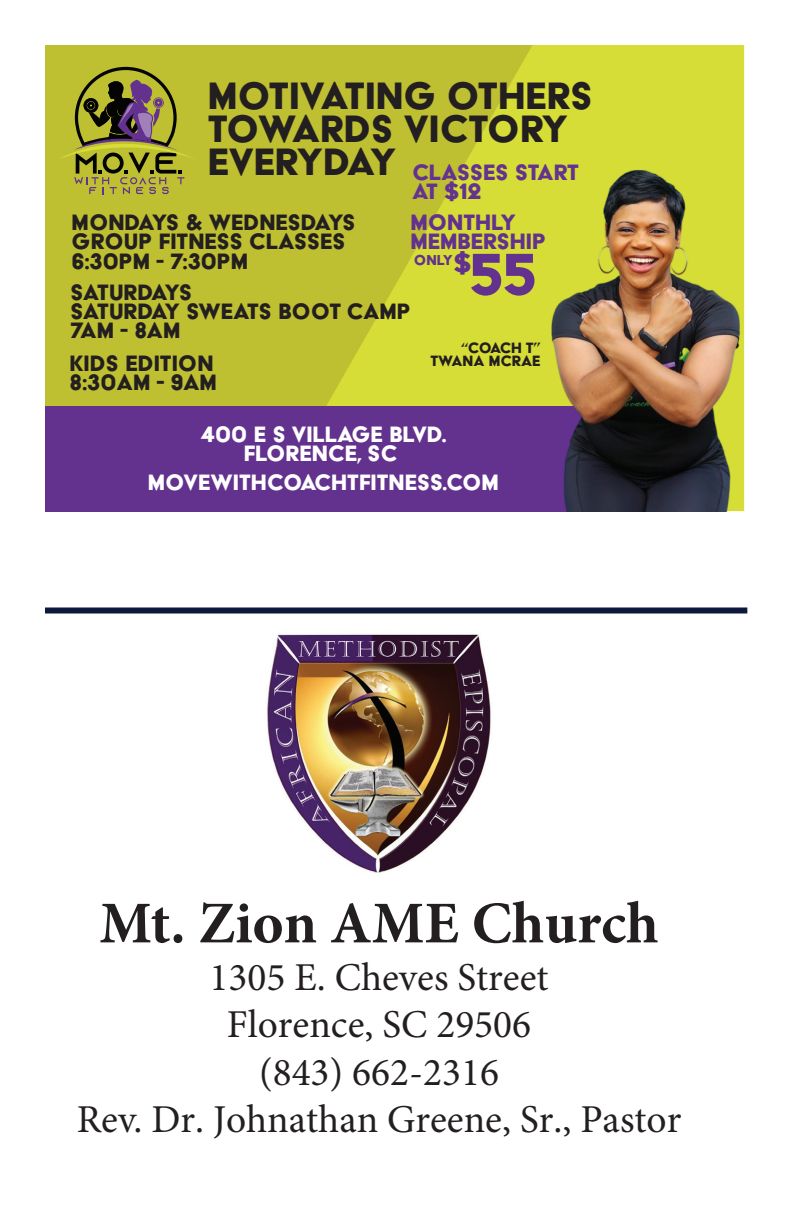
<style>
.page{position:relative;width:792px;height:1224px;background:#fff}
.page>*{position:absolute;margin:0;border:0;box-sizing:border-box;transform-origin:0 0}
.t1{font:67.4px "Acier BAT Text Solid";color:#63318e}
.t2{font:700 59.2px "Minion Pro";color:#231f20}
.t3{font:44px/32.6px "Acier BAT Text Solid";color:#231f20}
.t4{font:39.4px/47.4px "Minion Pro";color:#231f20;text-align:center}
.t5{font:30.6px "Acier BAT Text Solid";color:#63318e}
.t6{font:25.8px/19px "Acier BAT Text Solid";color:#231f20}
.t7{font:25.8px/19px "Acier BAT Text Solid";color:#fff;text-align:center}
.t8{font:25.8px/19px "Acier BAT Text Solid";color:#63318e}
.t9{font:25.8px/19px "Acier BAT Text Solid";color:#64338f}
.t10{font:17.2px/12.8px "Acier BAT Text Solid";color:#231f20;text-align:right}
.t11{font:16.6px "Acier BAT Text Solid";color:#63318e}
</style>
<div class="page">
<img style="left:267px;top:634px;width:224px;height:239px">
<div style="left:533px;top:45px;width:211px;height:361px;background:#d6dd36"></div>
<svg style="left:45px;top:45px;width:488px;height:361px;background:#c4c632"></svg>
<div style="left:45px;top:406px;width:640px;height:106px;background:#63318e"></div>
<svg style="left:57px;top:67px;width:140px;height:127px;background:#979234"></svg>
<img style="left:534px;top:151px;width:211px;height:361px">
<svg style="left:45px;top:608px;width:702px;height:6px;background:#212b4d"></svg>
<h3 class="t3" style="left:208px;top:79px;width:386px">MOTIVATING OTHERS<br>TOWARDS VICTORY<br>EVERYDAY</h3>
<p class="t6" style="left:72px;top:213px;width:285px">MONDAYS &amp; WEDNESDAYS<br>GROUP FITNESS CLASSES<br>6:30PM - 7:30PM</p>
<p class="t8" style="left:411px;top:212px;width:137px">MONTHLY<br>MEMBERSHIP</p>
<p class="t9" style="left:412px;top:162px;width:169px">CLASSES START<br>AT $12</p>
<p class="t5" style="left:453px;top:247px;width:20px">$</p>
<p class="t11" style="left:414px;top:251px;width:41px">ONLY</p>
<h1 class="t1" style="left:470px;top:238px;width:68px">55</h1>
<p class="t6" style="left:71px;top:283px;width:342px">SATURDAYS<br>SATURDAY SWEATS BOOT CAMP<br>7AM - 8AM</p>
<p class="t6" style="left:69px;top:353px;width:149px">KIDS EDITION<br>8:30AM - 9AM</p>
<p class="t10" style="left:430px;top:342px;width:112px">“COACH T”<br>TWANA MCRAE</p>
<p class="t7" style="left:202px;top:424px;width:247px">400 E S VILLAGE BLVD.<br>FLORENCE, SC</p>
<p class="t7" style="left:148px;top:472px;width:353px">MOVEWITHCOACHTFITNESS.COM</p>
<h2 class="t2" style="left:99px;top:882px;width:561px">Mt. Zion AME Church</h2>
<h3 class="t4" style="left:77px;top:954px;width:606px">1305 E. Cheves Street<br>Florence, SC 29506<br>(843) 662-2316<br>Rev. Dr. Johnathan Greene, Sr., Pastor</h3>
</div>
